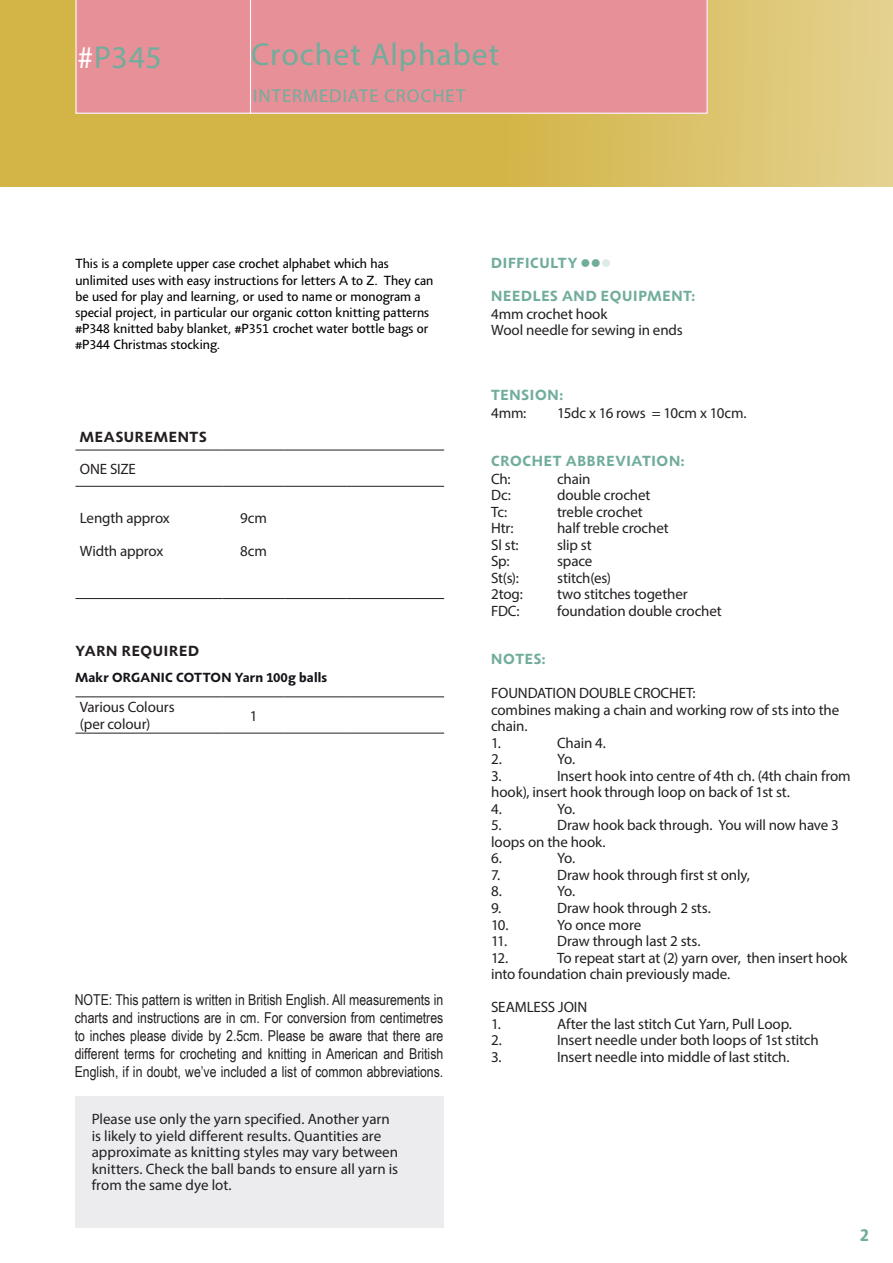
<style>
.page{position:relative;width:893px;height:1263px;background:#fff}
.page>*{position:absolute;margin:0;border:0;box-sizing:border-box;transform-origin:0 0}
.t1{font:31.8px "Myriad Pro";letter-spacing:.025em;color:#71ad9c}
.t2{font:18.6px "Myriad Pro";letter-spacing:.055em;color:#71ad9c}
.t3{font:700 18px "Agilita LT Pro";color:#71ad9c}
.t4{font:15px/16.5px "Myriad Pro";letter-spacing:-.01em;color:#231f20}
.t5{font:15px/18px "Arial Narrow";color:#231f20;text-align:justify}
.t6{font:700 15px "Agilita LT Pro";letter-spacing:.045em;color:#71ad9c}
.t7{font:700 15px "Agilita LT Pro";letter-spacing:.05em;color:#231f20}
.t8{font:13.5px/16.2px "Agilita LT Pro";color:#000001}
.t9{font:700 13.5px "Agilita LT Pro";letter-spacing:.015em;color:#16131a}
.s1{color:#fff}
.s2{color:#dcebe6}
</style>
<div class="page">
<hr style="left:75px;top:598px;width:148px;height:1px;background:#231f20">
<hr style="left:223px;top:598px;width:62px;height:1px;background:#231f20">
<hr style="left:285px;top:598px;width:62px;height:1px;background:#231f20">
<hr style="left:347px;top:598px;width:62px;height:1px;background:#231f20">
<hr style="left:409px;top:598px;width:35px;height:1px;background:#231f20">
<hr style="left:75px;top:450px;width:148px;height:1px;background:#231f20">
<hr style="left:223px;top:450px;width:62px;height:1px;background:#231f20">
<hr style="left:285px;top:450px;width:62px;height:1px;background:#231f20">
<hr style="left:347px;top:450px;width:62px;height:1px;background:#231f20">
<hr style="left:409px;top:450px;width:35px;height:1px;background:#231f20">
<hr style="left:75px;top:486px;width:148px;height:1px;background:#231f20">
<hr style="left:223px;top:486px;width:62px;height:1px;background:#231f20">
<hr style="left:285px;top:486px;width:62px;height:1px;background:#231f20">
<hr style="left:347px;top:486px;width:62px;height:1px;background:#231f20">
<hr style="left:409px;top:486px;width:35px;height:1px;background:#231f20">
<hr style="left:75px;top:696px;width:148px;height:1px;background:#231f20">
<hr style="left:223px;top:696px;width:62px;height:1px;background:#231f20">
<hr style="left:285px;top:696px;width:62px;height:1px;background:#231f20">
<hr style="left:347px;top:696px;width:62px;height:1px;background:#231f20">
<hr style="left:409px;top:696px;width:35px;height:1px;background:#231f20">
<hr style="left:75px;top:733px;width:148px;height:1px;background:#231f20">
<hr style="left:223px;top:733px;width:62px;height:1px;background:#231f20">
<hr style="left:285px;top:733px;width:62px;height:1px;background:#231f20">
<hr style="left:347px;top:733px;width:62px;height:1px;background:#231f20">
<hr style="left:409px;top:733px;width:35px;height:1px;background:#231f20">
<div style="left:75px;top:1096px;width:369px;height:132px;background:#ececee"></div>
<svg style="left:0;top:0;width:893px;height:187px;background:#d8bd5d"></svg>
<div style="left:75px;top:0;width:633px;height:114px;background:#e79098"></div>
<hr style="left:250px;top:0;width:1px;height:114px;background:#fff">
<h1 class="t1" style="left:78px;top:37px;width:86px"><span class="s1">#</span>P345</h1>
<h1 class="t1" style="left:251px;top:34px;width:250px">Crochet Alphabet</h1>
<p class="t2" style="left:253px;top:85px;width:214px">INTERMEDIATE CROCHET</p>
<p class="t8" style="left:75px;top:256px;width:359px">This is a complete upper case crochet alphabet which has unlimited uses with easy instructions for letters A to Z. They can be used for play and learning, or used to name or monogram a special project, in particular our organic cotton knitting patterns #P348 knitted baby blanket, #P351 crochet water bottle bags or #P344 Christmas stocking.</p>
<p class="t7" style="left:80px;top:426px;width:128px">MEASUREMENTS</p>
<p class="t4" style="left:80px;top:460px;width:58px">ONE SIZE</p>
<p class="t4" style="left:80px;top:510px;width:92px">Length approx</p>
<p class="t4" style="left:80px;top:543px;width:85px">Width approx</p>
<p class="t4" style="left:240px;top:510px;width:28px">9cm</p>
<p class="t4" style="left:240px;top:543px;width:28px">8cm</p>
<p class="t7" style="left:76px;top:640px;width:125px">YARN REQUIRED</p>
<p class="t9" style="left:75px;top:667px;width:253px">Makr ORGANIC COTTON Yarn 100g balls</p>
<p class="t4" style="left:80px;top:699px;width:97px">Various Colours (per colour)</p>
<p class="t4" style="left:250px;top:707px;width:9px">1</p>
<p class="t5" style="left:75px;top:990px;width:370px">NOTE: This pattern is written in British English. All measurements in charts and instructions are in cm. For conversion from centimetres to inches please divide by 2.5cm. Please be aware that there are different terms for crocheting and knitting in American and British English, if in doubt, we’ve included a list of common abbreviations.</p>
<p class="t4" style="left:92px;top:1111px;width:308px">Please use only the yarn specified. Another yarn is likely to yield different results. Quantities are approximate as knitting styles may vary between knitters. Check the ball bands to ensure all yarn is from the same dye lot.</p>
<p class="t6" style="left:491px;top:252px;width:122px">DIFFICULTY ●●<span class="s2">●</span></p>
<p class="t6" style="left:491px;top:285px;width:206px">NEEDLES AND EQUIPMENT:</p>
<p class="t4" style="left:491px;top:305px;width:193px">4mm crochet hook<br>Wool needle for sewing in ends</p>
<p class="t6" style="left:491px;top:384px;width:73px">TENSION:</p>
<p class="t4" style="left:491px;top:404px;width:37px">4mm:</p>
<p class="t4" style="left:557px;top:404px;width:191px">15dc x 16 rows = 10cm x 10cm.</p>
<p class="t6" style="left:491px;top:450px;width:195px">CROCHET ABBREVIATION:</p>
<p class="t4" style="left:491px;top:470px;width:21px">Ch:</p>
<p class="t4" style="left:557px;top:470px;width:35px">chain</p>
<p class="t4" style="left:491px;top:487px;width:21px">Dc:</p>
<p class="t4" style="left:557px;top:487px;width:95px">double crochet</p>
<p class="t4" style="left:491px;top:503px;width:18px">Tc:</p>
<p class="t4" style="left:557px;top:503px;width:87px">treble crochet</p>
<p class="t4" style="left:491px;top:520px;width:24px">Htr:</p>
<p class="t4" style="left:557px;top:520px;width:113px">half treble crochet</p>
<p class="t4" style="left:491px;top:536px;width:29px">Sl st:</p>
<p class="t4" style="left:557px;top:536px;width:36px">slip st</p>
<p class="t4" style="left:491px;top:553px;width:20px">Sp:</p>
<p class="t4" style="left:557px;top:553px;width:37px">space</p>
<p class="t4" style="left:491px;top:569px;width:29px">St(s):</p>
<p class="t4" style="left:557px;top:569px;width:55px">stitch(es)</p>
<p class="t4" style="left:491px;top:586px;width:33px">2tog:</p>
<p class="t4" style="left:557px;top:586px;width:132px">two stitches together</p>
<p class="t4" style="left:491px;top:602px;width:30px">FDC:</p>
<p class="t4" style="left:557px;top:602px;width:166px">foundation double crochet</p>
<p class="t6" style="left:491px;top:648px;width:56px">NOTES:</p>
<p class="t4" style="left:491px;top:685px;width:350px">FOUNDATION DOUBLE CROCHET:<br>combines making a chain and working row of sts into the chain.<br>1.</p>
<p class="t4" style="left:557px;top:734px;width:50px">Chain 4.</p>
<p class="t4" style="left:491px;top:751px;width:12px">2.</p>
<p class="t4" style="left:557px;top:751px;width:20px">Yo.</p>
<p class="t4" style="left:491px;top:767px;width:12px">3.</p>
<p class="t4" style="left:491px;top:767px;width:361px;text-indent:66px">Insert hook into centre of 4th ch. (4th chain from hook), insert hook through loop on back of 1st st.<br>4.</p>
<p class="t4" style="left:557px;top:800px;width:20px">Yo.</p>
<p class="t4" style="left:491px;top:817px;width:349px;text-indent:66px">Draw hook back through. You will now have 3 loops on the hook.<br>6.</p>
<p class="t4" style="left:491px;top:817px;width:12px">5.</p>
<p class="t4" style="left:557px;top:850px;width:20px">Yo.</p>
<p class="t4" style="left:491px;top:866px;width:11px">7.</p>
<p class="t4" style="left:557px;top:866px;width:194px">Draw hook through first st only,</p>
<p class="t4" style="left:491px;top:883px;width:12px">8.</p>
<p class="t4" style="left:557px;top:883px;width:20px">Yo.</p>
<p class="t4" style="left:491px;top:899px;width:12px">9.</p>
<p class="t4" style="left:557px;top:899px;width:155px">Draw hook through 2 sts.</p>
<p class="t4" style="left:491px;top:916px;width:19px">10.</p>
<p class="t4" style="left:557px;top:916px;width:86px">Yo once more</p>
<p class="t4" style="left:491px;top:932px;width:17px">11.</p>
<p class="t4" style="left:557px;top:932px;width:145px">Draw through last 2 sts.</p>
<p class="t4" style="left:491px;top:949px;width:19px">12.</p>
<p class="t4" style="left:491px;top:949px;width:358px;text-indent:66px">To repeat start at (2) yarn over, then insert hook into foundation chain previously made.</p>
<p class="t4" style="left:491px;top:998px;width:98px">SEAMLESS JOIN<br>1.</p>
<p class="t4" style="left:557px;top:1015px;width:236px">After the last stitch Cut Yarn, Pull Loop.</p>
<p class="t4" style="left:491px;top:1031px;width:12px">2.</p>
<p class="t4" style="left:557px;top:1031px;width:263px">Insert needle under both loops of 1st stitch</p>
<p class="t4" style="left:491px;top:1048px;width:12px">3.</p>
<p class="t4" style="left:557px;top:1048px;width:234px">Insert needle into middle of last stitch.</p>
<p class="t3" style="left:860px;top:1222px;width:10px">2</p>
</div>
